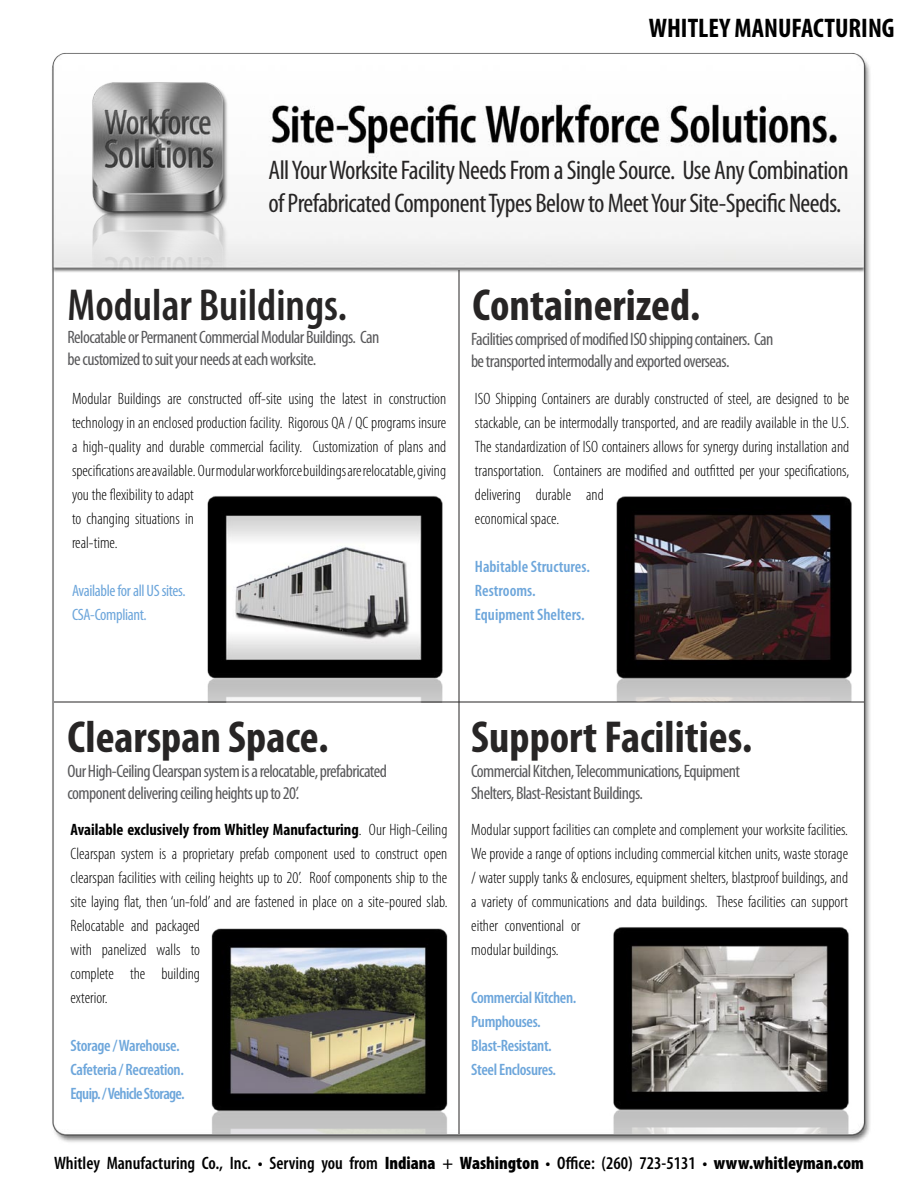
<style>
.page{position:relative;width:918px;height:1188px;background:#fff}
.page>*{position:absolute;margin:0;border:0;box-sizing:border-box;transform-origin:0 0}
._9__Disclaimer{font:700 condensed 45px "Myriad Pro";color:#272525}
._9__Disclaimer-2{font:600 condensed 45px "Myriad Pro";color:#272525}
._9__Disclaimer-3{font:condensed 27px/32.4px "Myriad Pro";letter-spacing:-.02em;color:#272525}
._9__Disclaimer-4{font:700 condensed 27px "Myriad Pro";color:#000}
._9__Disclaimer-5{font:condensed 18px/21.6px "Myriad Pro";letter-spacing:-.03em;color:#59595b}
._9__Disclaimer-6{font:600 condensed 18px "Myriad Pro";color:#000}
._9__Disclaimer-7{font:300 condensed 16.5px/24px "Myriad Pro";color:#000}
._9__Disclaimer-8{font:600 condensed 16.5px "Myriad Pro";letter-spacing:-.02em;color:#6da6db}
._9__Disclaimer-9{font:600 condensed 16.5px "Myriad Pro";color:#6da6db}
._9__Disclaimer-10{font:condensed 16.5px "Myriad Pro";letter-spacing:-.02em;color:#6da6db}
._9__Disclaimer-11{font:600 condensed 16.5px "Myriad Pro";letter-spacing:-.04em;color:#6da6db}
.s1{font-weight:700}
.s2{font-weight:900}
</style>
<div class="page">
<img style="left:51px;top:53px;width:819px;height:1089px">
<img style="left:70px;top:69px;width:194px;height:201px">
<hr style="left:459px;top:270px;width:1px;height:864px;background:#272525">
<hr style="left:54px;top:702px;width:810px;height:1px;background:#272525">
<img style="left:194px;top:484px;width:265px;height:218px">
<img style="left:604px;top:484px;width:266px;height:218px">
<img style="left:200px;top:917px;width:259px;height:217px">
<img style="left:580px;top:916px;width:290px;height:218px">
<p class="_9__Disclaimer-4" style="left:649px;top:13px;width:247px">WHITLEY MANUFACTURING</p>
<p class="_9__Disclaimer-3" style="left:268px;top:155px;width:582px">All Your Worksite Facility Needs From a Single Source. Use Any Combination of Prefabricated Component Types Below to Meet Your Site-Specific Needs.</p>
<p class="_9__Disclaimer-2" style="left:68px;top:281px;width:281px">Modular Buildings.</p>
<p class="_9__Disclaimer" style="left:472px;top:280px;width:229px">Containerized.</p>
<p class="_9__Disclaimer-5" style="left:68px;top:327px;width:313px">Relocatable or Permanent Commercial Modular Buildings. Can be customized to suit your needs at each worksite.</p>
<p class="_9__Disclaimer-5" style="left:471px;top:329px;width:304px">Facilities comprised of modified ISO shipping containers. Can be transported intermodally and exported overseas.</p>
<p class="_9__Disclaimer-7" style="left:72px;top:387px;width:376px">Modular Buildings are constructed off-site using the latest in construction technology in an enclosed production facility. Rigorous QA / QC programs insure a high-quality and durable commercial facility. Customization of plans and specifications are available. Our modular workforce buildings are relocatable, giving you the flexibility to adapt<br>to changing situations in<br>real-time.</p>
<p class="_9__Disclaimer-10" style="left:72px;top:582px;width:115px">Available for all US sites.</p>
<p class="_9__Disclaimer-10" style="left:72px;top:606px;width:76px">CSA-Compliant.</p>
<p class="_9__Disclaimer-7" style="left:475px;top:387px;width:376px">ISO Shipping Containers are durably constructed of steel, are designed to be stackable, can be intermodally transported, and are readily available in the U.S.<br>The standardization of ISO containers allows for synergy during installation and transportation. Containers are modified and outfitted per your specifications, delivering durable and<br>economical space.</p>
<p class="_9__Disclaimer-9" style="left:475px;top:557px;width:116px">Habitable Structures.</p>
<p class="_9__Disclaimer-9" style="left:475px;top:581px;width:62px">Restrooms.</p>
<p class="_9__Disclaimer-9" style="left:475px;top:605px;width:111px">Equipment Shelters.</p>
<p class="_9__Disclaimer" style="left:68px;top:712px;width:263px">Clearspan Space.</p>
<p class="_9__Disclaimer" style="left:471px;top:712px;width:283px">Support Facilities.</p>
<p class="_9__Disclaimer-5" style="left:68px;top:761px;width:321px">Our High-Ceiling Clearspan system is a relocatable, prefabricated component delivering ceiling heights up to 20’.</p>
<p class="_9__Disclaimer-5" style="left:471px;top:761px;width:270px">Commercial Kitchen, Telecommunications, Equipment<br>Shelters, Blast-Resistant Buildings.</p>
<p class="_9__Disclaimer-7" style="left:71px;top:818px;width:378px"><span class="s1">Available exclusively from Whitley Manufacturing</span>. Our High-Ceiling Clearspan system is a proprietary prefab component used to construct open clearspan facilities with ceiling heights up to 20’. Roof components ship to the site laying flat, then ‘un-fold’ and are fastened in place on a site-poured slab.<br>Relocatable and packaged<br>with panelized walls to<br>complete the building<br>exterior.</p>
<p class="_9__Disclaimer-8" style="left:71px;top:1036px;width:111px">Storage / Warehouse.</p>
<p class="_9__Disclaimer-8" style="left:71px;top:1060px;width:115px">Cafeteria / Recreation.</p>
<p class="_9__Disclaimer-11" style="left:71px;top:1084px;width:116px">Equip. / Vehicle Storage.</p>
<p class="_9__Disclaimer-7" style="left:471px;top:818px;width:378px">Modular support facilities can complete and complement your worksite facilities.<br>We provide a range of options including commercial kitchen units, waste storage / water supply tanks &amp; enclosures, equipment shelters, blastproof buildings, and a variety of communications and data buildings. These facilities can support either conventional or<br>modular buildings.</p>
<p class="_9__Disclaimer-8" style="left:471px;top:988px;width:107px">Commercial Kitchen.</p>
<p class="_9__Disclaimer-8" style="left:471px;top:1012px;width:71px">Pumphouses.</p>
<p class="_9__Disclaimer-8" style="left:471px;top:1036px;width:82px">Blast-Resistant.</p>
<p class="_9__Disclaimer-8" style="left:471px;top:1060px;width:86px">Steel Enclosures.</p>
<p class="_9__Disclaimer-6" style="left:54px;top:1153px;width:812px">Whitley Manufacturing Co., Inc. • Serving you from <span class="s2">Indiana</span> + <span class="s2">Washington</span> • Office: (260) 723-5131 • <span class="s2">www.whitleyman.com</span></p>
</div>
